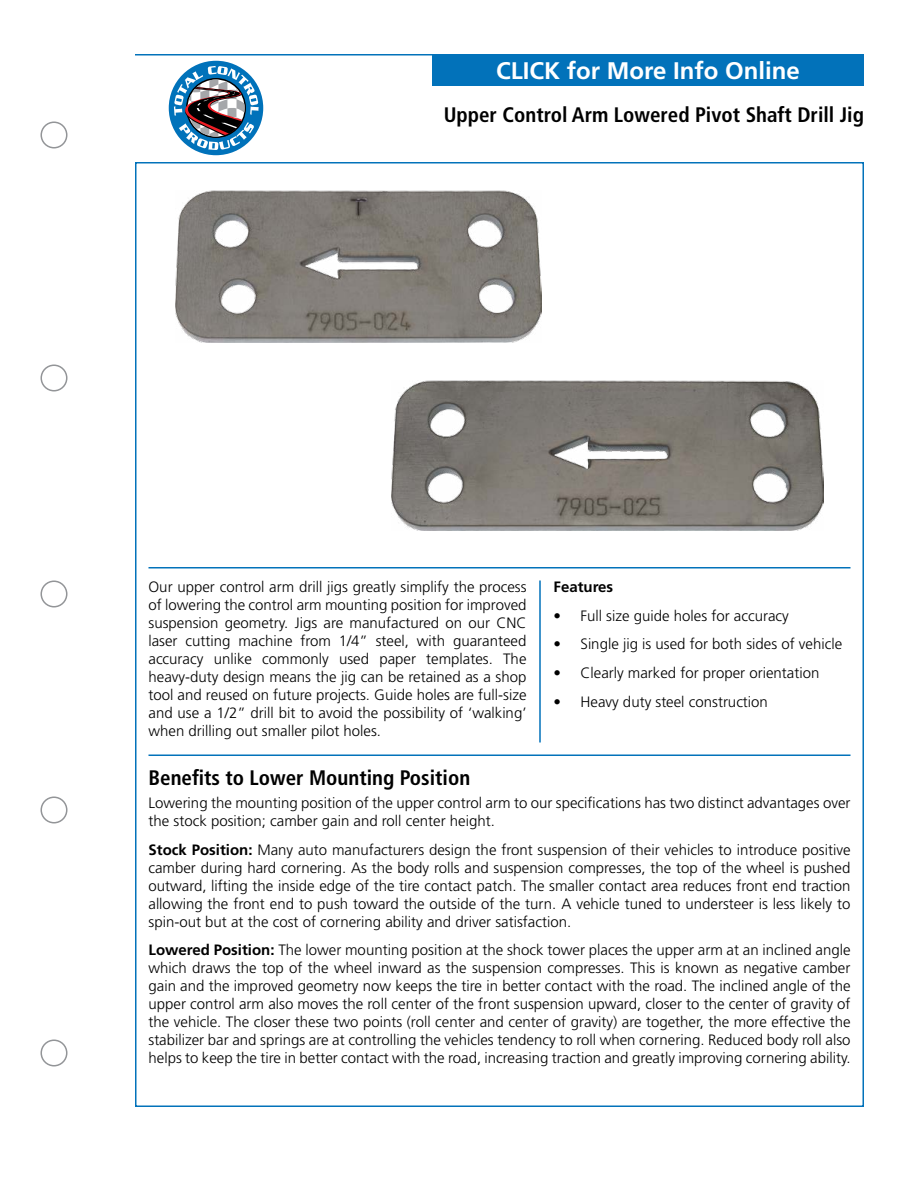
<style>
.page{position:relative;width:918px;height:1188px;background:#fff}
.page>*{position:absolute;margin:0;border:0;box-sizing:border-box;transform-origin:0 0}
.t1{font:700 24px "Frutiger LT Std";color:#fff}
.t2{font:700 condensed 21px "Frutiger LT Std";color:#000}
.t3{font:300 15px/18px "Frutiger LT Std";color:#000;text-align:justify}
.t4{font:700 15px "Frutiger LT Std";color:#000}
.s1{font-weight:700}
</style>
<div class="page">
<div style="left:40px;top:1039px;width:28px;height:27px;border:2px solid #939598;border-radius:50%"></div>
<div style="left:40px;top:364px;width:28px;height:27px;border:2px solid #939598;border-radius:50%"></div>
<div style="left:40px;top:580px;width:28px;height:27px;border:2px solid #939598;border-radius:50%"></div>
<div style="left:40px;top:796px;width:28px;height:27px;border:2px solid #939598;border-radius:50%"></div>
<div style="left:40px;top:121px;width:28px;height:27px;border:2px solid #939598;border-radius:50%"></div>
<div style="left:169px;top:61px;width:94px;height:94px;background:#0072ba;border-radius:50%"></div>
<svg style="left:174px;top:66px;width:85px;height:84px"></svg>
<hr style="left:135px;top:54px;width:729px;height:2px;background:#0272ba">
<hr style="left:148px;top:567px;width:702px;height:1px;background:#0272ba">
<hr style="left:539px;top:580px;width:2px;height:162px;background:#0272ba">
<img style="left:176px;top:190px;width:365px;height:153px">
<img style="left:392px;top:380px;width:431px;height:151px">
<hr style="left:148px;top:754px;width:702px;height:2px;background:#0272ba">
<div style="left:432px;top:54px;width:432px;height:32px;background:#0272ba"></div>
<h1 class="t1" style="left:496px;top:56px;width:305px">CLICK for More Info Online</h1>
<h2 class="t2" style="left:444px;top:102px;width:422px">Upper Control Arm Lowered Pivot Shaft Drill Jig</h2>
<p class="t3" style="left:148px;top:578px;width:380px">Our upper control arm drill jigs greatly simplify the process of lowering the control arm mounting position for improved suspension geometry. Jigs are manufactured on our CNC laser cutting machine from 1/4” steel, with guaranteed accuracy unlike commonly used paper templates. The heavy-duty design means the jig can be retained as a shop tool and reused on future projects. Guide holes are full-size and use a 1/2” drill bit to avoid the possibility of ‘walking’ when drilling out smaller pilot holes.</p>
<p class="t4" style="left:554px;top:578px;width:61px">Features</p>
<p class="t3" style="left:554px;top:607px;width:237px">• Full size guide holes for accuracy</p>
<p class="t3" style="left:554px;top:635px;width:290px">• Single jig is used for both sides of vehicle</p>
<p class="t3" style="left:554px;top:664px;width:267px">• Clearly marked for proper orientation</p>
<p class="t3" style="left:554px;top:693px;width:216px">• Heavy duty steel construction</p>
<h2 class="t2" style="left:148px;top:766px;width:323px">Benefits to Lower Mounting Position</h2>
<p class="t3" style="left:148px;top:794px;width:704px">Lowering the mounting position of the upper control arm to our specifications has two distinct advantages over the stock position; camber gain and roll center height.</p>
<p class="t3" style="left:148px;top:841px;width:704px"><span class="s1">Stock Position:</span> Many auto manufacturers design the front suspension of their vehicles to introduce positive camber during hard cornering. As the body rolls and suspension compresses, the top of the wheel is pushed outward, lifting the inside edge of the tire contact patch. The smaller contact area reduces front end traction allowing the front end to push toward the outside of the turn. A vehicle tuned to understeer is less likely to spin-out but at the cost of cornering ability and driver satisfaction.</p>
<p class="t3" style="left:148px;top:941px;width:704px"><span class="s1">Lowered Position:</span> The lower mounting position at the shock tower places the upper arm at an inclined angle which draws the top of the wheel inward as the suspension compresses. This is known as negative camber gain and the improved geometry now keeps the tire in better contact with the road. The inclined angle of the upper control arm also moves the roll center of the front suspension upward, closer to the center of gravity of the vehicle. The closer these two points (roll center and center of gravity) are together, the more effective the stabilizer bar and springs are at controlling the vehicles tendency to roll when cornering. Reduced body roll also helps to keep the tire in better contact with the road, increasing traction and greatly improving cornering ability.</p>
</div>
